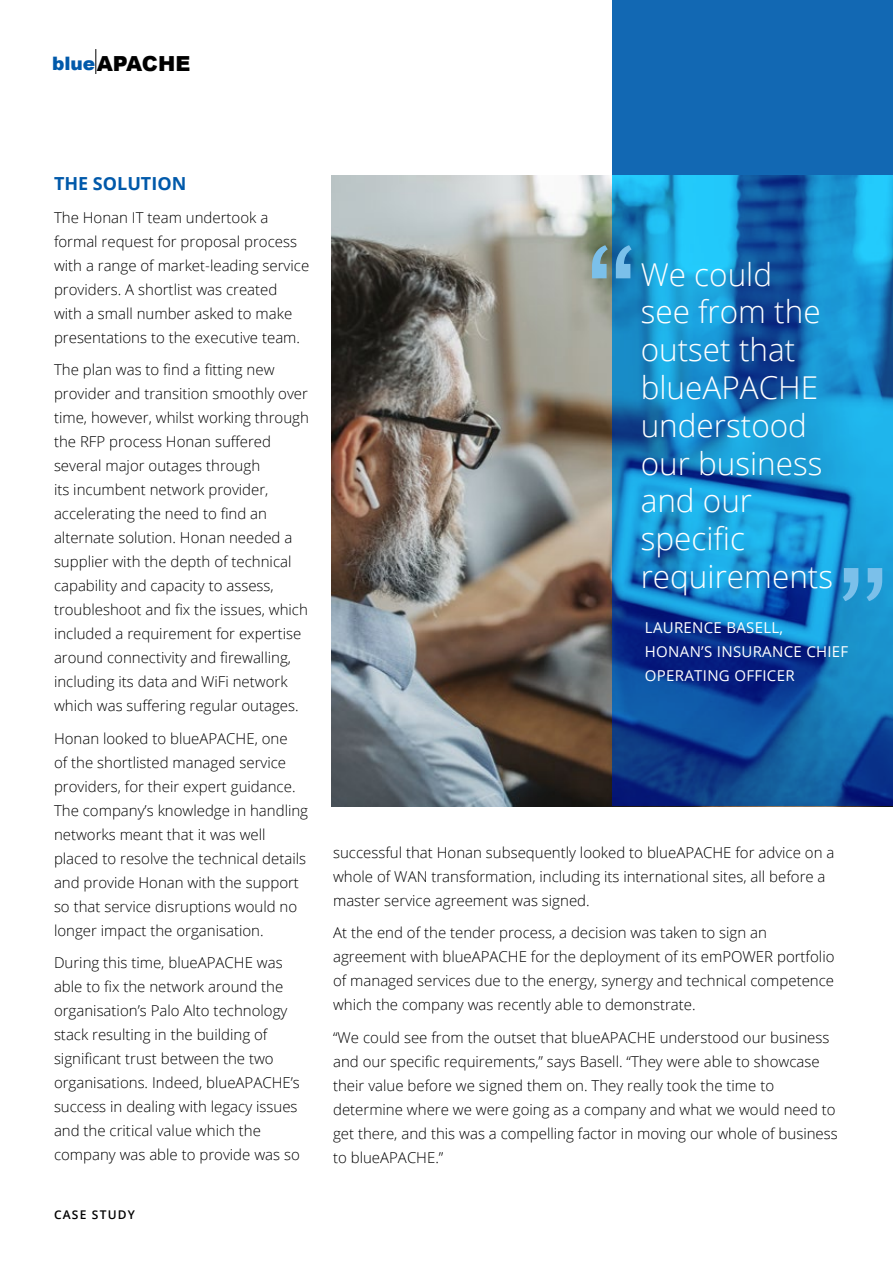
<style>
.page{position:relative;width:893px;height:1263px;background:#fff}
.page>*{position:absolute;margin:0;border:0;box-sizing:border-box;transform-origin:0 0}
.t1{font:300 31.5px/37.8px "Open Sans";color:#fff}
.t2{font:900 20.7px "Arial";color:#000}
.t3{font:700 18px "Open Sans";color:#0059aa}
.t4{font:300 15px/24px "Open Sans";color:#000}
.t5{font:15px/24px "Open Sans";letter-spacing:.02em;color:#fff}
.t6{font:600 12px "Open Sans";letter-spacing:.1em;color:#000}
.s1{font-size:18.6px;color:#0059aa}
</style>
<div class="page">
<img style="left:332px;top:175px;width:561px;height:632px">
<svg style="left:612px;top:0;width:281px;height:806px"></svg>
<svg style="left:592px;top:245px;width:40px;height:33px"></svg>
<svg style="left:843px;top:568px;width:39px;height:33px"></svg>
<svg style="left:96px;top:49px;width:1px;height:25px"></svg>
<h2 class="t2" style="left:52px;top:48px;width:140px"><span class="s1">blue</span>APACHE</h2>
<p class="t3" style="left:54px;top:171px;width:134px">THE SOLUTION</p>
<p class="t4" style="left:54px;top:205px;width:257px">The Honan IT team undertook a formal request for proposal process with a range of market-leading service providers. A shortlist was created with a small number asked to make presentations to the executive team.</p>
<p class="t4" style="left:54px;top:357px;width:256px">The plan was to find a fitting new provider and transition smoothly over time, however, whilst working through the RFP process Honan suffered several major outages through<br>its incumbent network provider, accelerating the need to find an alternate solution. Honan needed a supplier with the depth of technical capability and capacity to assess, troubleshoot and fix the issues, which included a requirement for expertise around connectivity and firewalling, including its data and WiFi network which was suffering regular outages.</p>
<p class="t4" style="left:54px;top:726px;width:256px">Honan looked to blueAPACHE, one<br>of the shortlisted managed service providers, for their expert guidance.<br>The company’s knowledge in handling networks meant that it was well placed to resolve the technical details and provide Honan with the support so that service disruptions would no longer impact the organisation.</p>
<p class="t4" style="left:54px;top:950px;width:247px">During this time, blueAPACHE was able to fix the network around the organisation’s Palo Alto technology stack resulting in the building of significant trust between the two organisations. Indeed, blueAPACHE’s success in dealing with legacy issues and the critical value which the company was able to provide was so</p>
<p class="t6" style="left:54px;top:1206px;width:82px">CASE STUDY</p>
<h1 class="t1" style="left:641px;top:254px;width:194px">We could<br>see from the outset that blueAPACHE understood our business and our specific requirements</h1>
<p class="t5" style="left:645px;top:615px;width:205px">LAURENCE BASELL,<br>HONAN’S INSURANCE CHIEF<br>OPERATING OFFICER</p>
<p class="t4" style="left:333px;top:840px;width:503px">successful that Honan subsequently looked to blueAPACHE for advice on a whole of WAN transformation, including its international sites, all before a master service agreement was signed.</p>
<p class="t4" style="left:333px;top:920px;width:503px">At the end of the tender process, a decision was taken to sign an agreement with blueAPACHE for the deployment of its emPOWER portfolio of managed services due to the energy, synergy and technical competence which the company was recently able to demonstrate.</p>
<p class="t4" style="left:333px;top:1025px;width:506px">“We could see from the outset that blueAPACHE understood our business and our specific requirements,” says Basell. “They were able to showcase their value before we signed them on. They really took the time to determine where we were going as a company and what we would need to get there, and this was a compelling factor in moving our whole of business to blueAPACHE.”</p>
</div>
